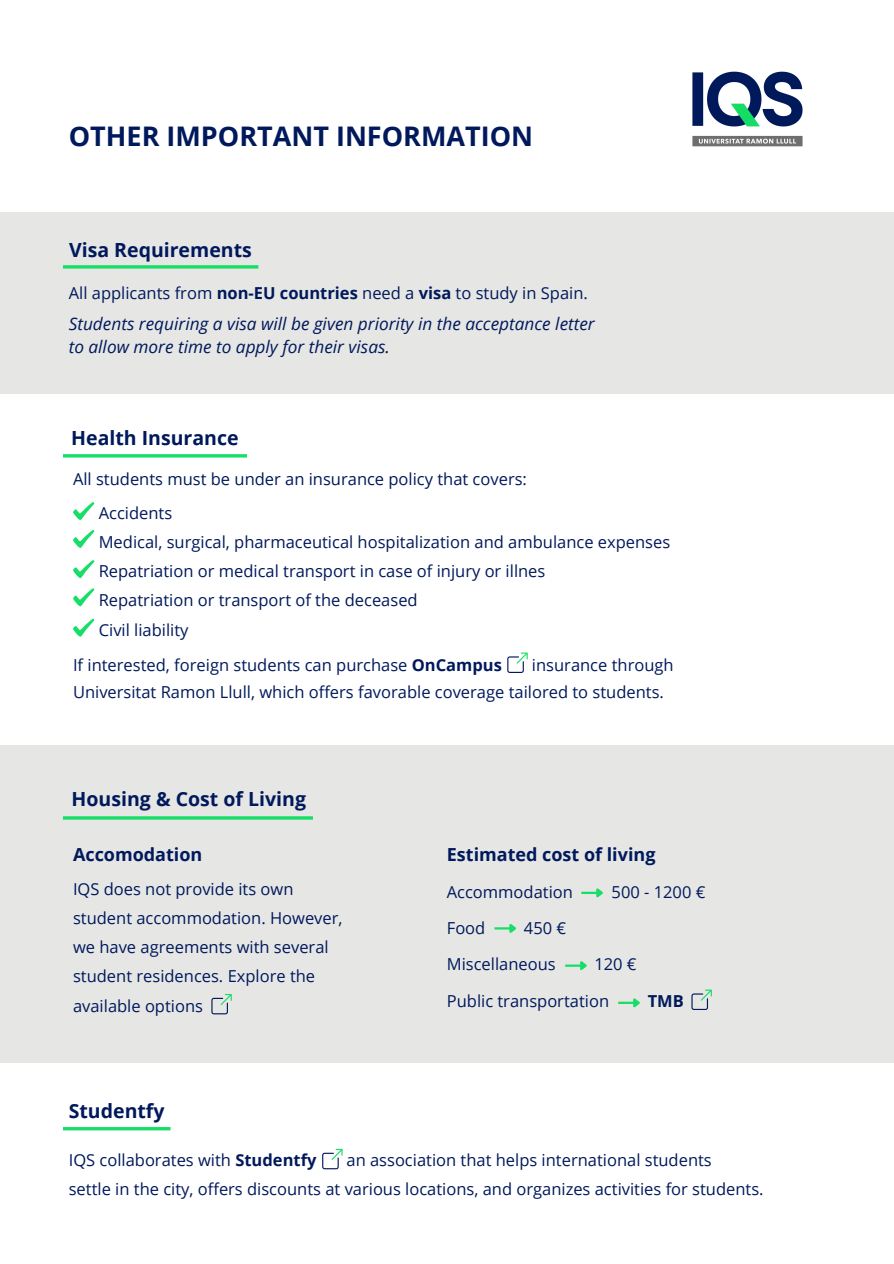
<style>
.page{position:relative;width:894px;height:1264px;background:#fff}
.page>*{position:absolute;margin:0;border:0;box-sizing:border-box;transform-origin:0 0}
.t1{font:700 27px "Open Sans";color:#00195c}
.t2{font:700 19.5px "Open Sans";color:#00195c}
.t3{font:700 18px "Open Sans";color:#00195c}
.t4{font:italic 17.25px "Open Sans";color:#00195c}
.t5{font:16.5px/29.2px "Open Sans";color:#00195c}
.t6{font:700 16.5px "Open Sans";color:#00195c}
.s1{font-weight:700}
</style>
<div class="page">
<svg style="left:73px;top:502px;width:21px;height:18px"></svg>
<svg style="left:73px;top:530px;width:21px;height:18px"></svg>
<svg style="left:73px;top:560px;width:21px;height:18px"></svg>
<svg style="left:73px;top:588px;width:21px;height:18px"></svg>
<svg style="left:73px;top:618px;width:21px;height:18px"></svg>
<div style="left:0;top:745px;width:893px;height:317px;background:#e6e6e4"></div>
<hr style="left:581px;top:891px;width:15px;height:3px;background:#16de66">
<svg style="left:594px;top:888px;width:9px;height:10px"></svg>
<svg style="left:494px;top:924px;width:22px;height:9px"></svg>
<svg style="left:565px;top:961px;width:22px;height:9px"></svg>
<svg style="left:618px;top:998px;width:22px;height:10px"></svg>
<div style="left:0;top:212px;width:893px;height:181px;background:#e6e6e4"></div>
<hr style="left:63px;top:265px;width:195px;height:3px;background:#16de66">
<hr style="left:63px;top:454px;width:184px;height:3px;background:#16de66">
<hr style="left:63px;top:816px;width:250px;height:3px;background:#16de66">
<svg style="left:63px;top:1127px;width:107px;height:3px"></svg>
<img style="left:692px;top:71px;width:111px;height:76px">
<svg style="left:211px;top:994px;width:20px;height:20px"></svg>
<svg style="left:691px;top:989px;width:20px;height:20px"></svg>
<svg style="left:507px;top:652px;width:20px;height:20px"></svg>
<svg style="left:322px;top:1148px;width:20px;height:21px"></svg>
<h1 class="t1" style="left:69px;top:117px;width:466px">OTHER IMPORTANT INFORMATION</h1>
<p class="t2" style="left:69px;top:236px;width:184px">Visa Requirements</p>
<p class="t5" style="left:69px;top:278px;width:520px">All applicants from <span class="s1">non-EU countries</span> need a <span class="s1">visa</span> to study in Spain.</p>
<p class="t4" style="left:69px;top:311px;width:527px">Students requiring a visa will be given priority in the acceptance letter</p>
<h2 class="t4" style="left:69px;top:335px;width:322px">to allow more time to apply for their visas.</h2>
<p class="t2" style="left:71px;top:424px;width:169px">Health Insurance</p>
<h2 class="t5" style="left:73px;top:464px;width:455px">All students must be under an insurance policy that covers:</h2>
<p class="t5" style="left:99px;top:497px;width:75px">Accidents</p>
<p class="t5" style="left:99px;top:527px;width:573px">Medical, surgical, pharmaceutical hospitalization and ambulance expenses</p>
<p class="t5" style="left:99px;top:556px;width:448px">Repatriation or medical transport in case of injury or illnes</p>
<p class="t5" style="left:99px;top:585px;width:320px">Repatriation or transport of the deceased</p>
<h2 class="t5" style="left:99px;top:614px;width:91px">Civil liability</h2>
<p class="t5" style="left:73px;top:649px;width:430px">If interested, foreign students can purchase <span class="s1">OnCampus</span></p>
<p class="t5" style="left:73px;top:651px;width:602px;line-height:27px;text-indent:459px">insurance through<br>Universitat Ramon Llull, which offers favorable coverage tailored to students.</p>
<p class="t2" style="left:72px;top:785px;width:236px">Housing &amp; Cost of Living</p>
<p class="t3" style="left:73px;top:841px;width:131px">Accomodation</p>
<p class="t5" style="left:73px;top:873px;width:271px">IQS does not provide its own student accommodation. However, we have agreements with several student residences. Explore the available options</p>
<p class="t2" style="left:69px;top:1096px;width:97px">Studentfy</p>
<p class="t3" style="left:446px;top:841px;width:210px">Estimated cost of living</p>
<p class="t5" style="left:446px;top:876px;width:128px">Accommodation</p>
<p class="t5" style="left:611px;top:876px;width:95px">500 - 1200 €</p>
<p class="t5" style="left:446px;top:912px;width:40px">Food</p>
<p class="t5" style="left:524px;top:912px;width:44px">450 €</p>
<p class="t5" style="left:446px;top:948px;width:110px">Miscellaneous</p>
<p class="t5" style="left:594px;top:948px;width:44px">120 €</p>
<p class="t5" style="left:446px;top:986px;width:164px">Public transportation</p>
<p class="t6" style="left:647px;top:989px;width:38px">TMB</p>
<p class="t5" style="left:69px;top:1145px;width:249px">IQS collaborates with <span class="s1">Studentfy</span></p>
<p class="t5" style="left:346px;top:1145px;width:367px">an association that helps international students</p>
<p class="t5" style="left:69px;top:1174px;width:696px">settle in the city, offers discounts at various locations, and organizes activities for students.</p>
</div>
